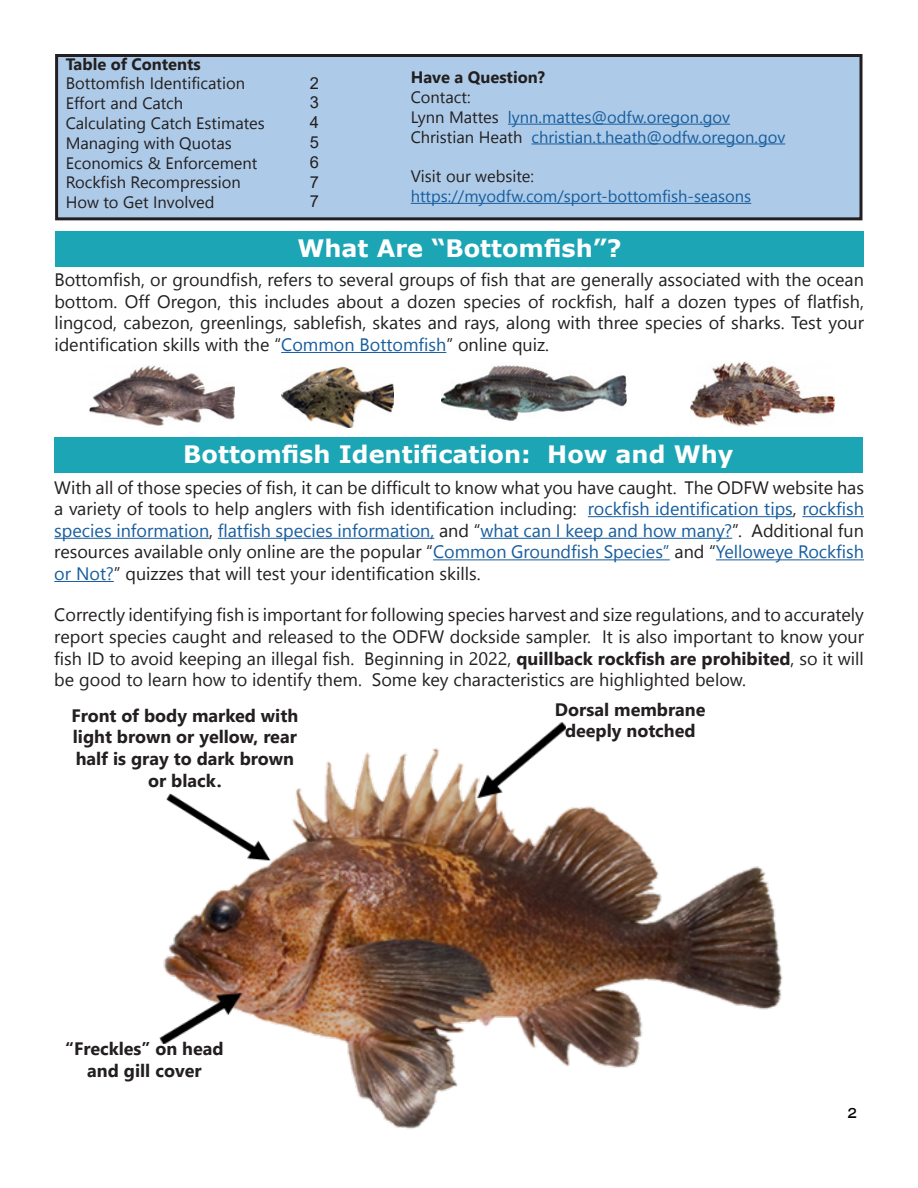
<style>
.page{position:relative;width:918px;height:1188px;background:#fff}
.page>*{position:absolute;margin:0;border:0;box-sizing:border-box;transform-origin:0 0}
.t1{font:700 24px "Verdana";color:#fff}
.t2{font:18px/21.6px "Nirmala UI";color:#231f20;text-align:justify}
.t3{font:700 18px/21.6px "Nirmala UI";color:#231f20;text-align:center}
.t4{font:18px "Arial";color:#000}
.t5{font:16.5px "Nirmala UI";color:#231f20}
.t6{font:16.5px "Nirmala UI";color:#175d9e}
.t7{font:700 16.5px "Nirmala UI";color:#231f20}
.t8{font:16.5px "Arial";color:#231f20}
.s1{color:#231f20}
.s2{color:#175d9e}
.s3{font-weight:700}
</style>
<div class="page">
<div style="left:57px;top:56px;width:804px;height:163px;background:#adcbe8"></div>
<div style="left:55px;top:54px;width:807px;height:166px;border:3px solid #231f20"></div>
<hr style="left:281px;top:352px;width:165px;height:1px;background:#175d9e">
<img style="left:89px;top:365px;width:145px;height:61px">
<img style="left:282px;top:366px;width:112px;height:62px">
<img style="left:441px;top:365px;width:185px;height:56px">
<img style="left:690px;top:361px;width:145px;height:65px">
<hr style="left:588px;top:516px;width:205px;height:1px;background:#175d9e">
<hr style="left:802px;top:516px;width:62px;height:1px;background:#175d9e">
<hr style="left:54px;top:538px;width:155px;height:1px;background:#175d9e">
<hr style="left:218px;top:538px;width:216px;height:1px;background:#175d9e">
<hr style="left:480px;top:538px;width:252px;height:1px;background:#175d9e">
<hr style="left:433px;top:560px;width:237px;height:1px;background:#175d9e">
<hr style="left:716px;top:560px;width:148px;height:1px;background:#175d9e">
<hr style="left:54px;top:581px;width:60px;height:1px;background:#175d9e">
<div style="left:55px;top:231px;width:809px;height:36px;background:#1ca6b5"></div>
<div style="left:54px;top:437px;width:809px;height:36px;background:#1ca6b5"></div>
<hr style="left:508px;top:124px;width:222px;height:1px;background:#175d9e">
<hr style="left:532px;top:144px;width:253px;height:1px;background:#175d9e">
<hr style="left:411px;top:203px;width:340px;height:1px;background:#175d9e">
<img style="left:162px;top:748px;width:621px;height:381px">
<img style="left:167px;top:794px;width:124px;height:87px">
<img style="left:159px;top:969px;width:105px;height:74px">
<img style="left:454px;top:722px;width:112px;height:98px">
<p class="t7" style="left:66px;top:50px;width:137px">Table of Contents</p>
<p class="t5" style="left:66px;top:70px;width:181px">Bottomfish Identification</p>
<p class="t5" style="left:66px;top:90px;width:119px">Effort and Catch</p>
<p class="t5" style="left:66px;top:110px;width:201px">Calculating Catch Estimates</p>
<p class="t5" style="left:66px;top:130px;width:168px">Managing with Quotas</p>
<p class="t5" style="left:66px;top:149px;width:193px">Economics &amp; Enforcement</p>
<p class="t5" style="left:66px;top:169px;width:177px">Rockfish Recompression</p>
<p class="t5" style="left:66px;top:189px;width:150px">How to Get Involved</p>
<p class="t8" style="left:310px;top:71px;width:11px">2</p>
<p class="t8" style="left:310px;top:91px;width:11px">3</p>
<p class="t8" style="left:310px;top:111px;width:11px">4</p>
<p class="t8" style="left:310px;top:131px;width:11px">5</p>
<p class="t8" style="left:310px;top:151px;width:11px">6</p>
<p class="t8" style="left:310px;top:170px;width:11px">7</p>
<p class="t8" style="left:310px;top:190px;width:11px">7</p>
<p class="t7" style="left:411px;top:64px;width:136px">Have a Question?</p>
<p class="t5" style="left:411px;top:84px;width:62px">Contact:</p>
<p class="t6" style="left:411px;top:103px;width:321px"><span class="s1">Lynn Mattes</span> lynn.mattes@odfw.oregon.gov</p>
<p class="t6" style="left:411px;top:123px;width:376px"><span class="s1">Christian Heath</span> christian.t.heath@odfw.oregon.gov</p>
<p class="t5" style="left:411px;top:163px;width:125px">Visit our website:</p>
<p class="t6" style="left:411px;top:183px;width:342px">https://myodfw.com/sport-bottomfish-seasons</p>
<p class="t1" style="left:297px;top:231px;width:326px">What Are “Bottomfish”?</p>
<p class="t2" style="left:54px;top:268px;width:811px">Bottomfish, or groundfish, refers to several groups of fish that are generally associated with the ocean bottom. Off Oregon, this includes about a dozen species of rockfish, half a dozen types of flatfish, lingcod, cabezon, greenlings, sablefish, skates and rays, along with three species of sharks. Test your identification skills with the “<span class="s2">Common Bottomfish</span>” online quiz.</p>
<p class="t1" style="left:183px;top:437px;width:552px">Bottomfish Identification: How and Why</p>
<p class="t2" style="left:54px;top:475px;width:811px">With all of those species of fish, it can be difficult to know what you have caught. The ODFW website has a variety of tools to help anglers with fish identification including: <span class="s2">rockfish identification tips</span>, <span class="s2">rockfish species information</span>, <span class="s2">flatfish species information,</span> and “<span class="s2">what can I keep and how many?</span>”. Additional fun resources available only online are the popular “<span class="s2">Common Groundfish Species”</span> and “<span class="s2">Yelloweye Rockfish or Not?</span>” quizzes that will test your identification skills.</p>
<p class="t2" style="left:54px;top:603px;width:811px">Correctly identifying fish is important for following species harvest and size regulations, and to accurately report species caught and released to the ODFW dockside sampler. It is also important to know your fish ID to avoid keeping an illegal fish. Beginning in 2022, <span class="s3">quillback rockfish are prohibited</span>, so it will be good to learn how to identify them. Some key characteristics are highlighted below.</p>
<p class="t3" style="left:71px;top:704px;width:228px">Front of body marked with light brown or yellow, rear half is gray to dark brown or black.</p>
<p class="t3" style="left:555px;top:698px;width:152px">Dorsal membrane deeply notched</p>
<p class="t3" style="left:65px;top:1037px;width:160px">“Freckles” on head and gill cover</p>
<p class="t4" style="left:847px;top:1099px;width:11px">2</p>
</div>
